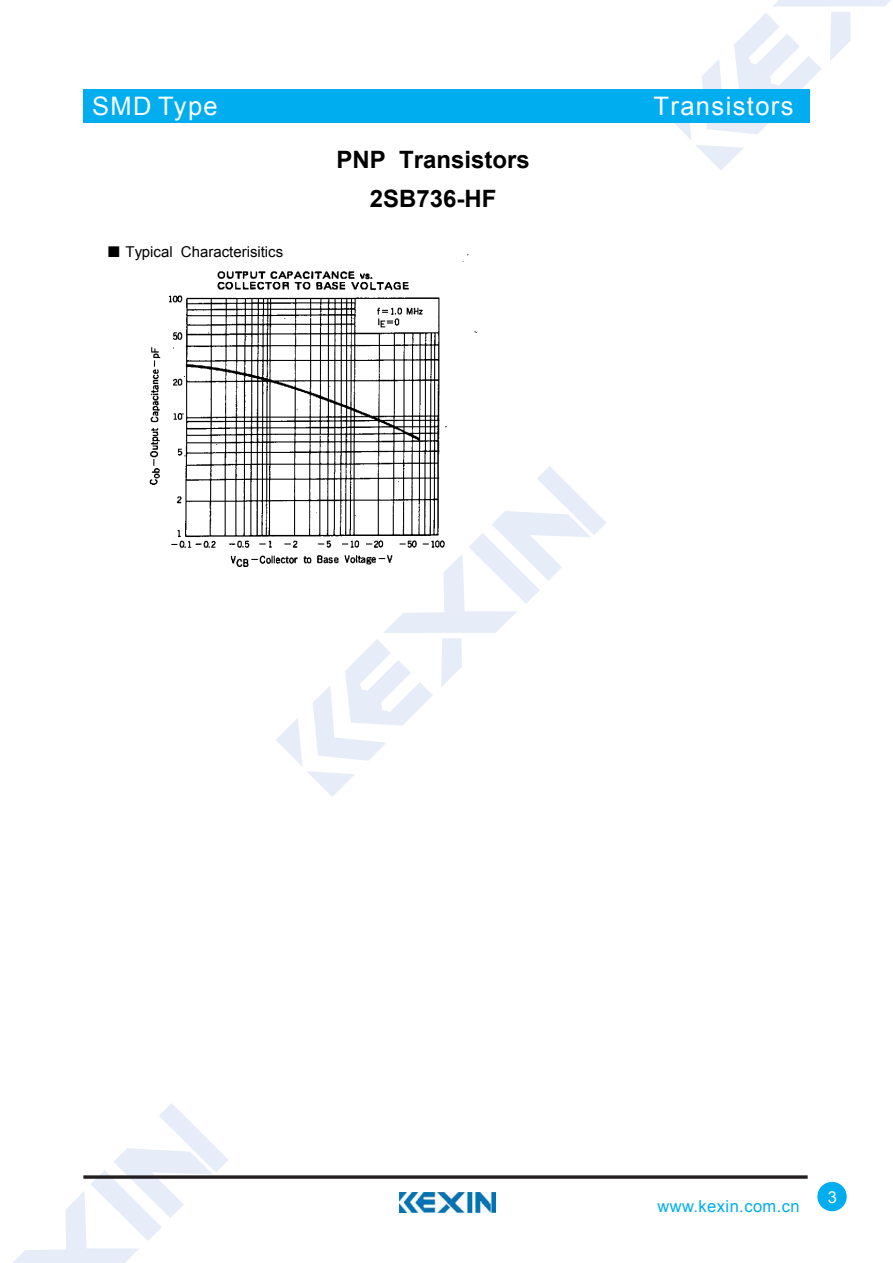
<style>
.page{position:relative;width:893px;height:1263px;background:#fff}
.page>*{position:absolute;margin:0;border:0;box-sizing:border-box;transform-origin:0 0}
.t1{font:25.5px "Arial";letter-spacing:.055em;color:#fff}
.t2{font:700 24px/39.3px "Arial";color:#000;text-align:center}
.t3{font:16.5px "Arial";letter-spacing:.025em;color:#00adef}
.t4{font:16.5px "Arial";color:#fff}
.t5{font:15px "Arial";color:#000}
.s1{font-family:"Sim Sun"}
</style>
<div class="page">
<svg style="left:276px;top:466px;width:330px;height:331px"></svg>
<svg style="left:674px;top:0;width:216px;height:170px"></svg>
<svg style="left:13px;top:1103px;width:215px;height:160px"></svg>
<div style="left:83px;top:89px;width:726px;height:34px;background:#00adef"></div>
<svg style="left:83px;top:1175px;width:725px;height:4px"></svg>
<div style="left:817px;top:1182px;width:30px;height:29px;background:#00adef;border-radius:50%"></div>
<img style="left:400px;top:1193px;width:95px;height:20px">
<img style="left:149px;top:254px;width:331px;height:322px">
<h1 class="t1" style="left:92px;top:89px;width:127px">SMD Type</h1>
<p class="t5" style="left:106px;top:241px;width:178px"><span class="s1">■</span> Typical Characterisitics</p>
<h2 class="t2" style="left:337px;top:140px;width:195px">PNP Transistors<br>2SB736-HF</h2>
<h1 class="t1" style="left:654px;top:89px;width:141px">Transistors</h1>
<p class="t3" style="left:657px;top:1196px;width:144px">www.kexin.com.cn</p>
<p class="t4" style="left:828px;top:1186px;width:11px">3</p>
</div>
